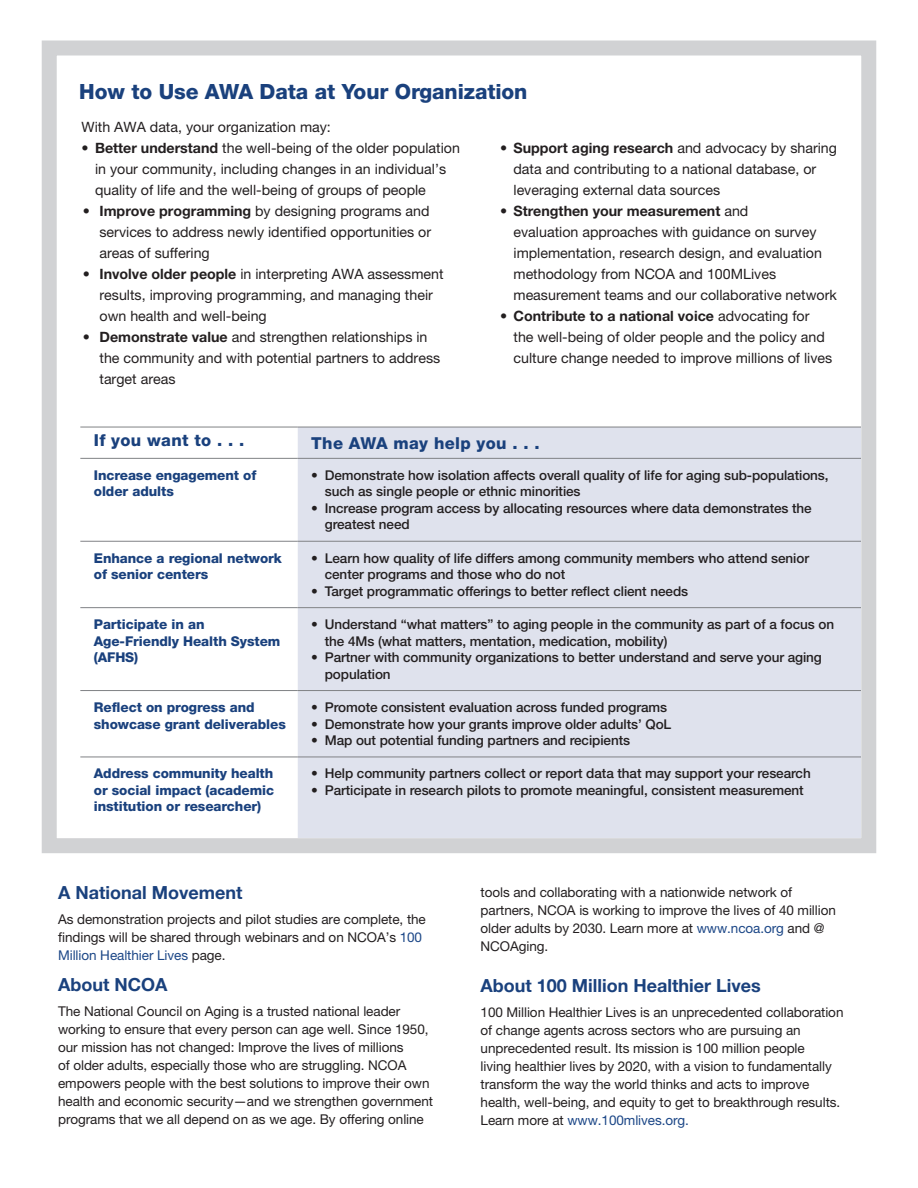
<style>
.page{position:relative;width:918px;height:1188px;background:#fff}
.page>*{position:absolute;margin:0;border:0;box-sizing:border-box;transform-origin:0 0}
.t1{font:800 21px "Helvetica Neue LT Pro";letter-spacing:-.005em;color:#1a417d}
.t2{font:700 18px "Helvetica Neue";color:#1a417d}
.t3{font:800 16.5px "Helvetica Neue LT Pro";letter-spacing:.02em;color:#1a417d}
.t4{font:14.25px/21px "Helvetica Neue LT Pro";color:#231f20}
.t5{font:13.5px/18px "Helvetica Neue LT Pro";letter-spacing:-.005em;color:#231f20}
.t6{font:500 13.5px/16.5px "Helvetica Neue LT Pro";letter-spacing:-.005em;color:#231f20}
.t7{font:800 13.5px/16.5px "Helvetica Neue LT Pro";letter-spacing:-.005em;color:#1a417d}
.s1{font-weight:700}
.s2{color:#1c4787}
</style>
<div class="page">
<div style="left:42px;top:40px;width:834px;height:813px;border:15px solid #d1d2d4"></div>
<div style="left:298px;top:428px;width:563px;height:410px;background:#dfe2ed"></div>
<hr style="left:80px;top:458px;width:218px;height:1px;background:#808285">
<hr style="left:298px;top:458px;width:563px;height:1px;background:#808285">
<hr style="left:80px;top:607px;width:218px;height:1px;background:#808285">
<hr style="left:298px;top:607px;width:563px;height:1px;background:#808285">
<hr style="left:80px;top:690px;width:218px;height:1px;background:#808285">
<hr style="left:298px;top:690px;width:563px;height:1px;background:#808285">
<hr style="left:80px;top:757px;width:218px;height:1px;background:#808285">
<hr style="left:298px;top:757px;width:563px;height:1px;background:#808285">
<hr style="left:80px;top:541px;width:218px;height:1px;background:#808285">
<hr style="left:298px;top:541px;width:563px;height:1px;background:#808285">
<hr style="left:80px;top:427px;width:218px;height:1px;background:#808285">
<hr style="left:298px;top:427px;width:563px;height:1px;background:#808285">
<h1 class="t1" style="left:79px;top:79px;width:450px">How to Use AWA Data at Your Organization</h1>
<p class="t4" style="left:82px;top:116px;width:251px">With AWA data, your organization may:</p>
<p class="t4" style="left:95px;top:137px;width:367px;text-indent:-13px">• <span class="s1">Better understand</span> the well-being of the older population in your community, including changes in an individual’s quality of life and the well-being of groups of people</p>
<p class="t4" style="left:100px;top:200px;width:333px;text-align:justify;text-indent:-17px">• <span class="s1">Improve programming</span> by designing programs and services to address newly identified opportunities or areas of suffering</p>
<p class="t4" style="left:100px;top:263px;width:346px;text-indent:-17px">• <span class="s1">Involve older people</span> in interpreting AWA assessment results, improving programming, and managing their own health and well-being</p>
<p class="t4" style="left:100px;top:326px;width:342px;text-indent:-17px">• <span class="s1">Demonstrate value</span> and strengthen relationships in the community and with potential partners to address target areas</p>
<p class="t4" style="left:514px;top:137px;width:325px;text-indent:-13px">• <span class="s1">Support aging research</span> and advocacy by sharing data and contributing to a national database, or leveraging external data sources</p>
<p class="t4" style="left:514px;top:200px;width:325px;text-indent:-13px">• <span class="s1">Strengthen your measurement</span> and<br>evaluation approaches with guidance on survey implementation, research design, and evaluation methodology from NCOA and 100MLives measurement teams and our collaborative network</p>
<p class="t4" style="left:514px;top:305px;width:320px;text-indent:-13px">• <span class="s1">Contribute to a national voice</span> advocating for the well-being of older people and the policy and culture change needed to improve millions of lives</p>
<p class="t3" style="left:94px;top:430px;width:152px">If you want to . . .</p>
<p class="t3" style="left:311px;top:433px;width:230px">The AWA may help you . . .</p>
<p class="t7" style="left:94px;top:467px;width:164px">Increase engagement of older adults</p>
<p class="t6" style="left:325px;top:467px;width:505px;text-indent:-14px">• Demonstrate how isolation affects overall quality of life for aging sub-populations, such as single people or ethnic minorities</p>
<p class="t6" style="left:325px;top:500px;width:489px;text-indent:-14px">• Increase program access by allocating resources where data demonstrates the greatest need</p>
<p class="t7" style="left:94px;top:550px;width:190px">Enhance a regional network of senior centers</p>
<p class="t6" style="left:325px;top:550px;width:486px;text-indent:-14px">• Learn how quality of life differs among community members who attend senior center programs and those who do not</p>
<p class="t6" style="left:311px;top:583px;width:378px">• Target programmatic offerings to better reflect client needs</p>
<p class="t7" style="left:94px;top:616px;width:188px">Participate in an<br>Age-Friendly Health System (AFHS)</p>
<p class="t6" style="left:325px;top:616px;width:511px;text-indent:-14px">• Understand “what matters” to aging people in the community as part of a focus on the 4Ms (what matters, mentation, medication, mobility)</p>
<p class="t6" style="left:325px;top:649px;width:499px;text-indent:-14px">• Partner with community organizations to better understand and serve your aging population</p>
<p class="t7" style="left:94px;top:699px;width:194px">Reflect on progress and showcase grant deliverables</p>
<p class="t6" style="left:311px;top:699px;width:357px">• Promote consistent evaluation across funded programs</p>
<p class="t6" style="left:311px;top:715px;width:362px">• Demonstrate how your grants improve older adults’ QoL</p>
<p class="t6" style="left:311px;top:732px;width:320px">• Map out potential funding partners and recipients</p>
<p class="t7" style="left:94px;top:765px;width:182px;text-align:justify">Address community health or social impact (academic institution or researcher)</p>
<p class="t6" style="left:311px;top:765px;width:501px">• Help community partners collect or report data that may support your research</p>
<p class="t6" style="left:311px;top:782px;width:494px">• Participate in research pilots to promote meaningful, consistent measurement</p>
<h2 class="t2" style="left:58px;top:878px;width:186px">A National Movement</h2>
<p class="t5" style="left:58px;top:910px;width:369px">As demonstration projects and pilot studies are complete, the findings will be shared through webinars and on NCOA’s <span class="s2">100<br>Million Healthier Lives</span> page.</p>
<h2 class="t2" style="left:58px;top:970px;width:111px">About NCOA</h2>
<p class="t5" style="left:58px;top:1002px;width:377px">The National Council on Aging is a trusted national leader working to ensure that every person can age well. Since 1950, our mission has not changed: Improve the lives of millions<br>of older adults, especially those who are struggling. NCOA empowers people with the best solutions to improve their own health and economic security—and we strengthen government programs that we all depend on as we age. By offering online</p>
<p class="t5" style="left:481px;top:883px;width:357px">tools and collaborating with a nationwide network of partners, NCOA is working to improve the lives of 40 million older adults by 2030. Learn more at <span class="s2">www.ncoa.org</span> and @ NCOAging.</p>
<h2 class="t2" style="left:481px;top:972px;width:282px">About 100 Million Healthier Lives</h2>
<p class="t5" style="left:481px;top:1003px;width:364px">100 Million Healthier Lives is an unprecedented collaboration of change agents across sectors who are pursuing an unprecedented result. Its mission is 100 million people<br>living healthier lives by 2020, with a vision to fundamentally transform the way the world thinks and acts to improve health, well-being, and equity to get to breakthrough results.<br>Learn more at <span class="s2">www.100mlives.org.</span></p>
</div>
